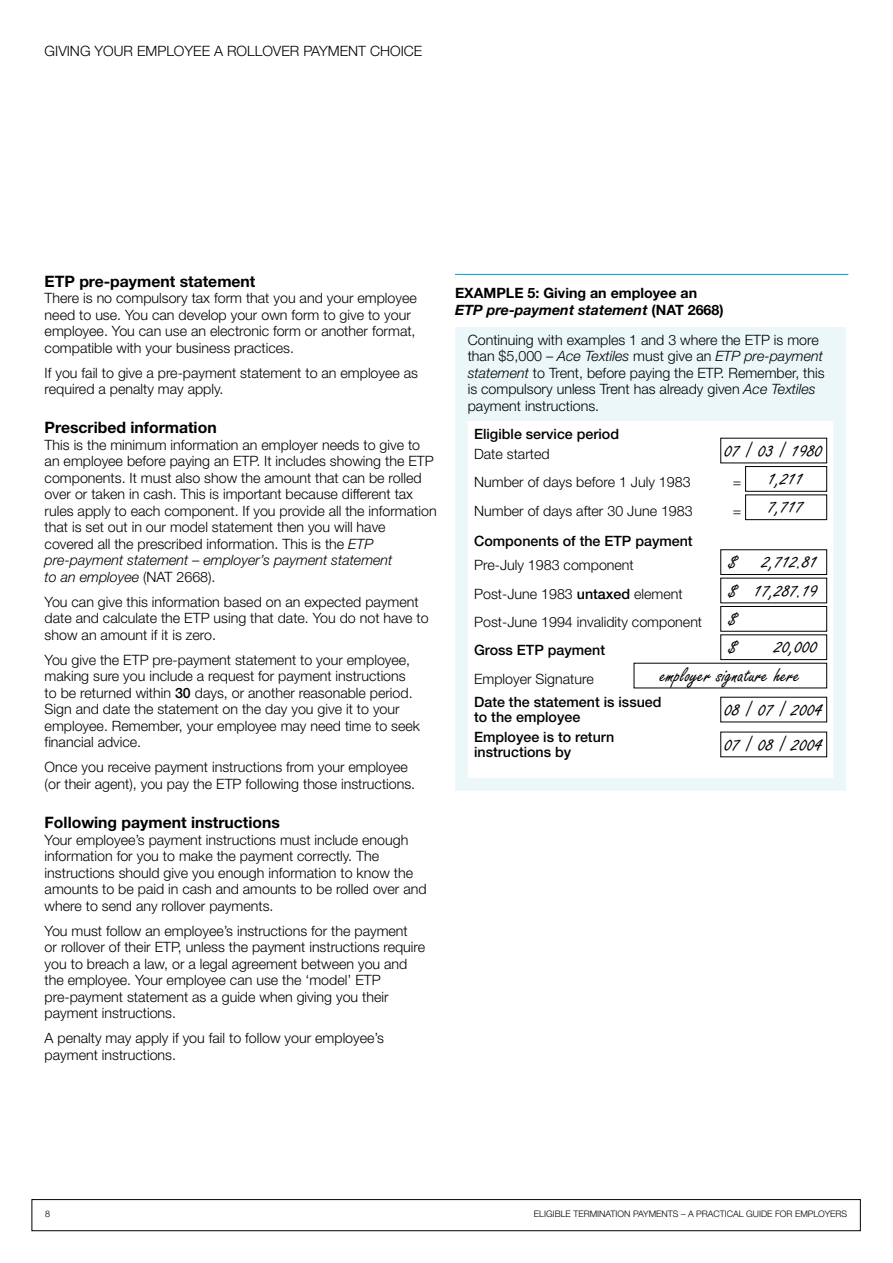
<style>
.page{position:relative;width:893px;height:1263px;background:#fff}
.page>*{position:absolute;margin:0;border:0;box-sizing:border-box;transform-origin:0 0}
.t1{font:22.5px "Freestyle Scr D";color:#000}
.t2{font:700 15.75px "Helvetica Neue";color:#000}
.t3{font:300 14.25px/16.5px "Helvetica Neue";color:#000}
.t4{font:500 14.25px/15px "Helvetica Neue";color:#000}
.t5{font:700 14.25px/16.5px "Helvetica Neue";color:#000}
.t6{font:300 9px "Helvetica Neue";color:#000}
.s1{font-style:italic}
.s2{font-weight:500}
.s3{font-family:"Helvetica Neue";font-weight:300;font-size:21px}
</style>
<div class="page">
<div style="left:32px;top:1199px;width:829px;height:32px;border:1px solid #000"></div>
<hr style="left:455px;top:274px;width:393px;height:1px;background:#00a0d1">
<svg style="left:455px;top:327px;width:391px;height:464px"></svg>
<div style="left:745px;top:466px;width:82px;height:26px;border:1px solid #000"></div>
<div style="left:745px;top:494px;width:82px;height:26px;border:1px solid #000"></div>
<div style="left:720px;top:549px;width:107px;height:26px;border:1px solid #000"></div>
<div style="left:720px;top:606px;width:107px;height:26px;border:1px solid #000"></div>
<div style="left:720px;top:634px;width:107px;height:26px;border:1px solid #000"></div>
<p class="t3" style="left:45px;top:42px;width:379px">GIVING YOUR EMPLOYEE A ROLLOVER PAYMENT CHOICE</p>
<p class="t2" style="left:45px;top:271px;width:212px">ETP pre‑payment statement</p>
<p class="t3" style="left:45px;top:289px;width:374px">There is no compulsory tax form that you and your employee need to use. You can develop your own form to give to your employee. You can use an electronic form or another format, compatible with your business practices.</p>
<p class="t3" style="left:45px;top:364px;width:375px">If you fail to give a pre‑payment statement to an employee as required a penalty may apply.</p>
<p class="t2" style="left:45px;top:418px;width:174px">Prescribed information</p>
<p class="t3" style="left:45px;top:436px;width:393px">This is the minimum information an employer needs to give to an employee before paying an ETP. It includes showing the ETP components. It must also show the amount that can be rolled over or taken in cash. This is important because different tax rules apply to each component. If you provide all the information that is set out in our model statement then you will have covered all the prescribed information. This is the <span class="s1">ETP pre‑payment statement – employer’s payment statement<br>to an employee</span> (NAT 2668).</p>
<p class="t3" style="left:45px;top:593px;width:386px">You can give this information based on an expected payment date and calculate the ETP using that date. You do not have to show an amount if it is zero.</p>
<p class="t3" style="left:45px;top:651px;width:377px">You give the ETP pre‑payment statement to your employee, making sure you include a request for payment instructions to be returned within <span class="s2">30</span> days, or another reasonable period.<br>Sign and date the statement on the day you give it to your employee. Remember, your employee may need time to seek financial advice.</p>
<p class="t3" style="left:45px;top:759px;width:372px">Once you receive payment instructions from your employee (or their agent), you pay the ETP following those instructions.</p>
<p class="t2" style="left:45px;top:813px;width:237px">Following payment instructions</p>
<p class="t3" style="left:45px;top:831px;width:383px">Your employee’s payment instructions must include enough information for you to make the payment correctly. The instructions should give you enough information to know the amounts to be paid in cash and amounts to be rolled over and where to send any rollover payments.</p>
<p class="t3" style="left:45px;top:922px;width:382px">You must follow an employee’s instructions for the payment<br>or rollover of their ETP, unless the payment instructions require you to breach a law, or a legal agreement between you and the employee. Your employee can use the ‘model’ ETP pre‑payment statement as a guide when giving you their payment instructions.</p>
<p class="t3" style="left:45px;top:1030px;width:341px">A penalty may apply if you fail to follow your employee’s payment instructions.</p>
<p class="t5" style="left:455px;top:285px;width:270px;text-indent:59px">E 5: Giving an employee an<br><span class="s1">ETP pre-payment statement</span> (NAT 2668)</p>
<p class="t3" style="left:468px;top:331px;width:358px">Continuing with examples 1 and 3 where the ETP is more than $5,000 – <span class="s1">Ace Textiles</span> must give an <span class="s1">ETP pre-payment statement</span> to Trent, before paying the ETP. Remember, this is compulsory unless Trent has already given <span class="s1">Ace Textiles </span>payment instructions.</p>
<p class="t4" style="left:474px;top:426px;width:146px">Eligible service period</p>
<p class="t3" style="left:474px;top:445px;width:77px">Date started</p>
<h1 class="t1" style="left:725px;top:438px;width:100px">07 <span class="s3">/</span> 03 <span class="s3">/</span> 1980</h1>
<p class="t3" style="left:474px;top:474px;width:218px">Number of days before 1 July 1983</p>
<h1 class="t1" style="left:733px;top:466px;width:73px"><sub>=</sub> 1,211</h1>
<p class="t3" style="left:474px;top:502px;width:220px">Number of days after 30 June 1983</p>
<h1 class="t1" style="left:733px;top:494px;width:73px"><sub>=</sub> 7,717</h1>
<p class="t4" style="left:474px;top:534px;width:220px">Components of the ETP payment</p>
<p class="t3" style="left:474px;top:557px;width:161px">Pre-July 1983 component</p>
<h1 class="t1" style="left:730px;top:549px;width:90px">$ 2,712.81</h1>
<p class="t3" style="left:474px;top:585px;width:210px">Post-June 1983 <span class="s2">untaxed</span> element</p>
<h1 class="t1" style="left:730px;top:577px;width:90px">$ 17,287.19</h1>
<p class="t3" style="left:474px;top:608px;width:265px;line-height:28.3px">Post-June 1994 invalidity component <sup>$<br></sup><span class="s2">Gross ETP payment</span></p>
<p class="t5" style="left:455px;top:285px;width:21px">EXAMPL</p>
<h1 class="t1" style="left:730px;top:634px;width:9px">$</h1>
<h1 class="t1" style="left:775px;top:634px;width:45px">20,000</h1>
<p class="t3" style="left:474px;top:670px;width:121px">Employer Signature</p>
<h1 class="t1" style="left:660px;top:662px;width:141px">employer signature here</h1>
<p class="t4" style="left:474px;top:695px;width:189px">Date the statement is issued to the employee</p>
<h1 class="t1" style="left:725px;top:697px;width:100px">08 <span class="s3">/</span> 07 <span class="s3">/</span> 2004</h1>
<p class="t4" style="left:474px;top:728px;width:142px;line-height:15.6px">Employee is to return instructions by</p>
<h1 class="t1" style="left:725px;top:732px;width:100px">07 <span class="s3">/</span> 08 <span class="s3">/</span> 2004</h1>
<p class="t6" style="left:534px;top:1209px;width:25px">Eligible</p>
<p class="t6" style="left:573px;top:1209px;width:7px">termination</p>
<p class="t6" style="left:633px;top:1209px;width:7px">payments</p>
<p class="t6" style="left:681px;top:1209px;width:22px">– a practical</p>
<p class="t6" style="left:746px;top:1209px;width:36px">guide foremployers</p>
</div>
